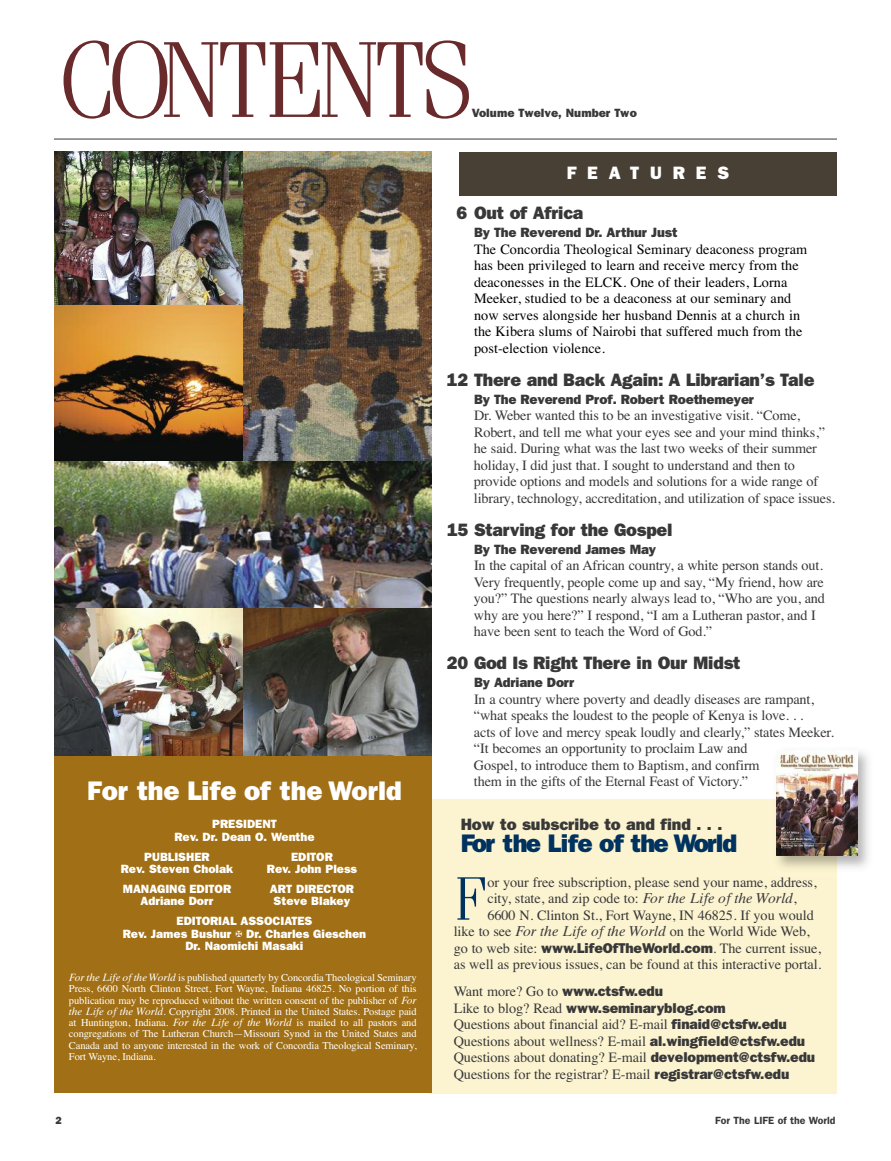
<style>
.page{position:relative;width:891px;height:1161px;background:#fff}
.page>*{position:absolute;margin:0;border:0;box-sizing:border-box;transform-origin:0 0}
.t1{font:300 108px "Fenice";letter-spacing:-.075em;color:#692a2c}
.t2{font:300 61.35px "Fenice";color:#00325f}
.t3{font:800 27px "Franklin Gothic";color:#fff}
.t4{font:800 25.5px "Franklin Gothic";letter-spacing:-.04em;color:#00325f}
.t5{font:800 18px "Franklin Gothic";letter-spacing:-.01em;color:#393839}
.t6{font:800 18px "Franklin Gothic";letter-spacing:.6em;color:#fff}
.t7{font:800 16.5px "Franklin Gothic";color:#393839}
.t8{font:14.25px/16.5px "Times";letter-spacing:-.01em;color:#393839}
.t9{font:14.25px/16.5px "Times";letter-spacing:.005em;color:#000}
.t10{font:800 14.25px "Franklin Gothic";letter-spacing:-.005em;color:#393839}
.t11{font:800 13.5px "Franklin Gothic";letter-spacing:-.01em;color:#393839}
.t12{font:800 12px/12.8px "Franklin Gothic";color:#fff;text-align:center}
.t13{font:800 12px "Franklin Gothic";color:#393839}
.t14{font:10.5px/11.2px "Times";letter-spacing:-.01em;color:#fff;text-align:justify}
.t15{font:600 10.5px "Franklin Gothic";color:#393839}
.t16{font:800 10.5px "Franklin Gothic";color:#393839}
.s1{font-family:"Times Ten Italic Os F"}
.s2{font-family:"Franklin Gothic";font-weight:800}
.s3{font-family:"Times";font-weight:400}
</style>
<div class="page">
<img style="left:54px;top:151px;width:189px;height:310px">
<img style="left:243px;top:608px;width:189px;height:149px">
<img style="left:54px;top:608px;width:189px;height:149px">
<div style="left:429px;top:799px;width:408px;height:295px;background:#fcf4d1"></div>
<img style="left:243px;top:151px;width:189px;height:310px">
<div style="left:459px;top:153px;width:378px;height:43px;background:#483f35"></div>
<hr style="left:54px;top:139px;width:783px;height:1px;background:#393839">
<div style="left:54px;top:757px;width:378px;height:336px;background:#a16f15"></div>
<img style="left:54px;top:461px;width:378px;height:147px">
<img style="left:778px;top:751px;width:91px;height:117px">
<img style="left:776px;top:750px;width:81px;height:106px">
<h1 class="t1" style="left:57px;top:42px;width:420px">CONTENTS</h1>
<p class="t13" style="left:472px;top:106px;width:166px">Volume Twelve, Number Two</p>
<h3 class="t3" style="left:87px;top:775px;width:316px">For the Life of the World</h3>
<p class="t12" style="left:174px;top:818px;width:142px">PRESIDENT<br>Rev. Dr. Dean O. Wenthe</p>
<p class="t12" style="left:144px;top:850px;width:67px">PUBLISHER</p>
<p class="t12" style="left:291px;top:850px;width:43px">EDITOR</p>
<p class="t12" style="left:121px;top:863px;width:114px">Rev. Steven Cholak</p>
<p class="t12" style="left:267px;top:863px;width:92px">Rev. John Pless</p>
<p class="t12" style="left:123px;top:882px;width:110px">MANAGING EDITOR</p>
<p class="t12" style="left:270px;top:882px;width:86px">ART DIRECTOR</p>
<p class="t12" style="left:141px;top:895px;width:74px">Adriane Dorr</p>
<p class="t12" style="left:176px;top:892px;width:175px;line-height:19.5px;text-align:left;text-indent:97px">Steve Blakey<br>EDITORIAL ASSOCIATES</p>
<p class="t12" style="left:123px;top:927px;width:245px">Rev. James Bushur ✠ Dr. Charles Gieschen<br>Dr. Naomichi Masaki</p>
<p class="t14" style="left:69px;top:972px;width:349px"><span class="s1">For the Life of the World</span> is published quarterly by Concordia Theological Seminary Press, 6600 North Clinton Street, Fort Wayne, Indiana 46825. No portion of this publication may be reproduced without the written consent of the publisher of <span class="s1">For the Life of the World</span>. Copyright 2008. Printed in the United States. Postage paid at Huntington, Indiana. <span class="s1">For the Life of the World</span> is mailed to all pastors and congregations of The Lutheran Church—Missouri Synod in the United States and Canada and to anyone interested in the work of Concordia Theological Seminary, Fort Wayne, Indiana.</p>
<p class="t16" style="left:56px;top:1114px;width:8px">2</p>
<p class="t6" style="left:567px;top:162px;width:164px">FEATURES</p>
<p class="t5" style="left:456px;top:203px;width:128px">6 Out of Africa</p>
<p class="t11" style="left:474px;top:225px;width:205px">By The Reverend Dr. Arthur Just</p>
<p class="t9" style="left:474px;top:241px;width:335px">The Concordia Theological Seminary deaconess program has been privileged to learn and receive mercy from the deaconesses in the ELCK. One of their leaders, Lorna Meeker, studied to be a deaconess at our seminary and now serves alongside her husband Dennis at a church in the Kibera slums of Nairobi that suffered much from the post-election violence.</p>
<p class="t5" style="left:447px;top:369px;width:369px">12 There and Back Again: A Librarian’s Tale</p>
<p class="t11" style="left:474px;top:391px;width:282px">By The Reverend Prof. Robert Roethemeyer</p>
<p class="t8" style="left:474px;top:407px;width:363px">Dr. Weber wanted this to be an investigative visit. “Come, Robert, and tell me what your eyes see and your mind thinks,” he said. During what was the last two weeks of their summer holiday, I did just that. I sought to understand and then to provide options and models and solutions for a wide range of library, technology, accreditation, and utilization of space issues.</p>
<p class="t5" style="left:447px;top:519px;width:227px">15 Starving for the Gospel</p>
<p class="t11" style="left:474px;top:541px;width:184px">By The Reverend James May</p>
<p class="t8" style="left:474px;top:557px;width:353px">In the capital of an African country, a white person stands out.<br>Very frequently, people come up and say, “My friend, how are you?” The questions nearly always lead to, “Who are you, and why are you here?” I respond, “I am a Lutheran pastor, and I have been sent to teach the Word of God.”</p>
<p class="t5" style="left:447px;top:653px;width:295px">20 God Is Right There in Our Midst</p>
<p class="t11" style="left:474px;top:675px;width:102px">By Adriane Dorr</p>
<p class="t8" style="left:474px;top:691px;width:362px">In a country where poverty and deadly diseases are rampant, “what speaks the loudest to the people of Kenya is love. . .<br>acts of love and mercy speak loudly and clearly,” states Meeker. “It becomes an opportunity to proclaim Law and<br>Gospel, to introduce them to Baptism, and confirm<br>them in the gifts of the Eternal Feast of Victory.”</p>
<p class="t7" style="left:461px;top:815px;width:263px">How to subscribe to and find . . .</p>
<h3 class="t4" style="left:461px;top:829px;width:278px">For the Life of the World</h3>
<h2 class="t2" style="left:454px;top:877px;width:36px">F</h2>
<p class="t8" style="left:488px;top:874px;width:331px">or your free subscription, please send your name, address,</p>
<p class="t8" style="left:487px;top:890px;width:311px">city, state, and zip code to: <span class="s1">For the Life of the World</span>,</p>
<p class="t8" style="left:487px;top:907px;width:328px">6600 N. Clinton St., Fort Wayne, IN 46825. If you would</p>
<p class="t8" style="left:454px;top:923px;width:358px">like to see <span class="s1">For the Life of the World</span> on the World Wide Web,</p>
<p class="t8" style="left:454px;top:940px;width:369px">go to web site: <span class="s2">www.LifeOfTheWorld.com</span>. The current issue,</p>
<p class="t8" style="left:454px;top:956px;width:369px">as well as previous issues, can be found at this interactive portal.</p>
<p class="t8" style="left:454px;top:983px;width:211px">Want more? Go to <span class="s2">www.ctsfw.edu</span></p>
<p class="t10" style="left:454px;top:999px;width:274px"><span class="s3">Like to blog? Read</span> www.seminaryblog.com</p>
<p class="t8" style="left:454px;top:1016px;width:363px">Questions about financial aid? E-mail <span class="s2">finaid@ctsfw.edu </span>Questions about wellness? E-mail <span class="s2">al.wingfield@ctsfw.edu </span>Questions about donating? E-mail <span class="s2">development@ctsfw.edu </span>Questions for the registrar? E-mail <span class="s2">registrar@ctsfw.edu</span></p>
<p class="t15" style="left:715px;top:1114px;width:122px">For The LIFE of the World</p>
</div>
